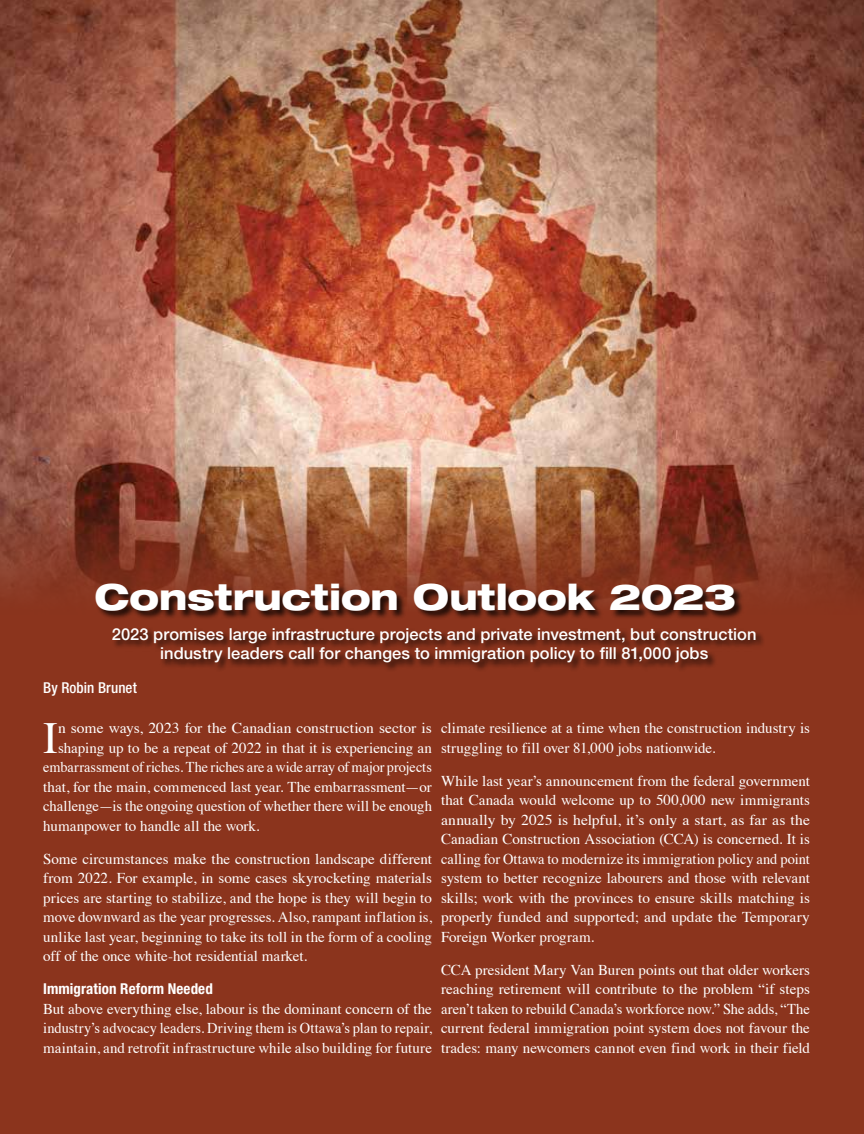
<style>
.page{position:relative;width:864px;height:1134px;background:#8b341d}
.page>*{position:absolute;margin:0;border:0;box-sizing:border-box;transform-origin:0 0}
.t1{font:44.4px "Times";color:#fff}
.t2{font:800 expanded 36px "Helvetica Neue LT Std";letter-spacing:-.005em;color:#fff}
.t3{font:500 16.5px/19.5px "Helvetica Neue LT Std";letter-spacing:.005em;color:#fff;text-align:center}
.t4{font:15px/19.5px "Times";color:#fff;text-align:justify}
.t5{font:15px "Times";color:#fff;scale:.95 1}
.t6{font:15px "Times";color:#fff;scale:1.04 1}
.t7{font:700 condensed 15px "Helvetica Neue LT Std";letter-spacing:.005em;color:#fff}
.t8{font:500 condensed 15px "Helvetica Neue LT Std";letter-spacing:.005em;color:#fff}
</style>
<div class="page">
<img style="left:0;top:0;width:864px;height:594px">
<div style="left:95px;top:584px;width:649px;height:36px;background:#000;opacity:.75"></div>
<div style="left:112px;top:628px;width:653px;height:44px;background:#000;opacity:.75"></div>
<h2 class="t2" style="left:94px;top:574px;width:643px">Construction Outlook 2023</h2>
<p class="t3" style="left:112px;top:624px;width:646px">2023 promises large infrastructure projects and private investment, but construction industry leaders call for changes to immigration policy to fill 81,000 jobs</p>
<p class="t8" style="left:43px;top:679px;width:95px">By Robin Brunet</p>
<h1 class="t1" style="left:43px;top:696px;width:16px">I</h1>
<p class="t6" style="left:58px;top:714px;width:361px">n some ways, 2023 for the Canadian construction sector is</p>
<p class="t4" style="left:58px;top:736px;width:376px">shaping up to be a repeat of 2022 in that it is experiencing an</p>
<p class="t5" style="left:43px;top:753px;width:411px">embarrassment of riches. The riches are a wide array of major projects</p>
<p class="t4" style="left:43px;top:775px;width:390px">that, for the main, commenced last year. The embarrassment—or</p>
<p class="t4" style="left:43px;top:795px;width:390px">challenge—is the ongoing question of whether there will be enough</p>
<p class="t4" style="left:43px;top:814px;width:218px">humanpower to handle all the work.</p>
<p class="t4" style="left:43px;top:847px;width:390px">Some circumstances make the construction landscape different from 2022. For example, in some cases skyrocketing materials prices are starting to stabilize, and the hope is they will begin to move downward as the year progresses. Also, rampant inflation is, unlike last year, beginning to take its toll in the form of a cooling off of the once white-hot residential market.</p>
<p class="t7" style="left:43px;top:980px;width:171px">Immigration Reform Needed</p>
<p class="t4" style="left:43px;top:997px;width:390px">But above everything else, labour is the dominant concern of the industry’s advocacy leaders. Driving them is Ottawa’s plan to repair, maintain, and retrofit infrastructure while also building for future</p>
<p class="t4" style="left:441px;top:717px;width:371px">climate resilience at a time when the construction industry is struggling to fill over 81,000 jobs nationwide.</p>
<p class="t4" style="left:441px;top:769px;width:371px">While last year’s announcement from the federal government that Canada would welcome up to 500,000 new immigrants annually by 2025 is helpful, it’s only a start, as far as the Canadian Construction Association (CCA) is concerned. It is calling for Ottawa to modernize its immigration policy and point system to better recognize labourers and those with relevant skills; work with the provinces to ensure skills matching is properly funded and supported; and update the Temporary Foreign Worker program.</p>
<p class="t4" style="left:441px;top:958px;width:371px">CCA president Mary Van Buren points out that older workers reaching retirement will contribute to the problem “if steps aren’t taken to rebuild Canada’s workforce now.” She adds, “The current federal immigration point system does not favour the trades: many newcomers cannot even find work in their field</p>
</div>
